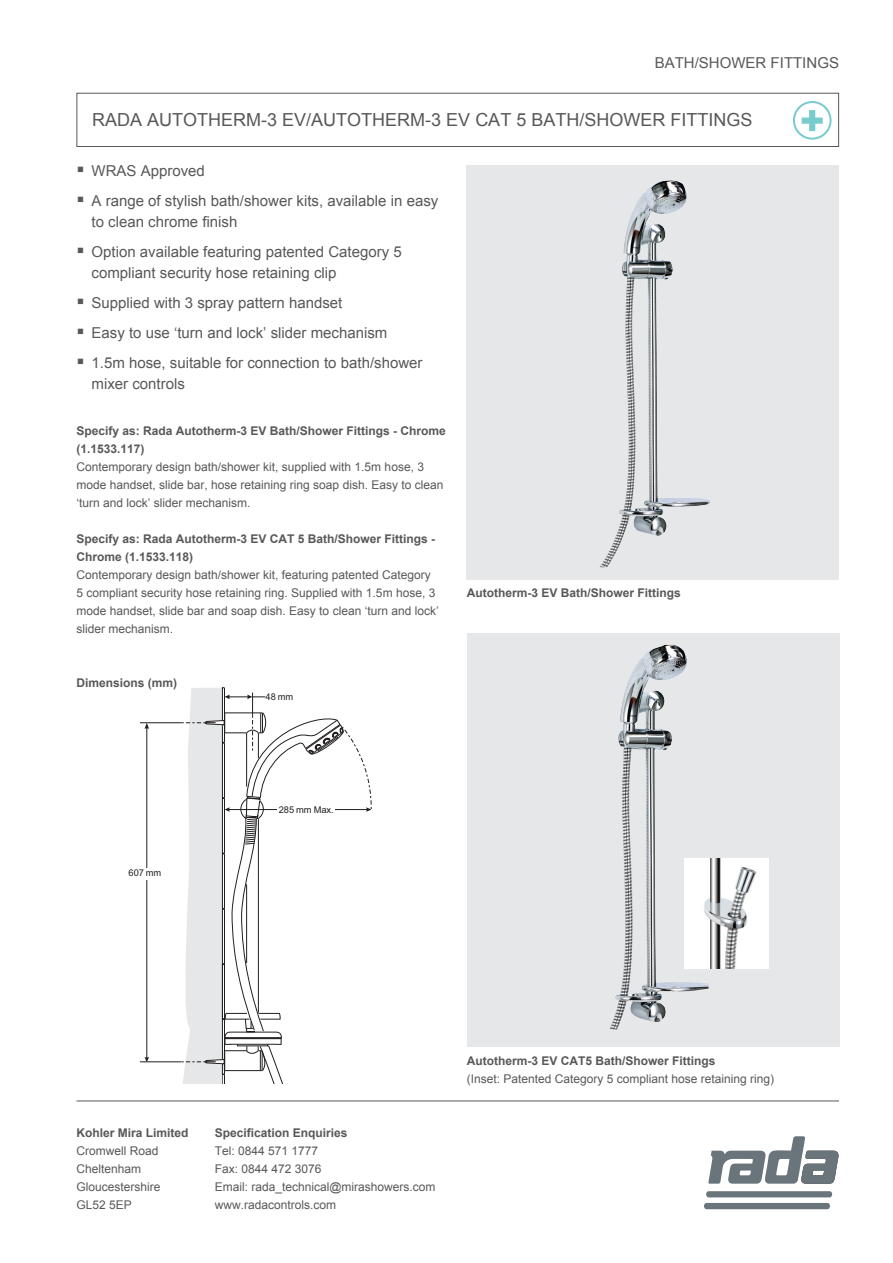
<style>
.page{position:relative;width:893px;height:1263px;background:#fff}
.page>*{position:absolute;margin:0;border:0;box-sizing:border-box;transform-origin:0 0}
.t1{font:18px "Arial";color:#57585a}
.Bullet_Points{font:15px/21px "Arial";color:#57585a}
.Body_Text{font:12px/18px "Arial";color:#57585a}
.Body_Text-2{font:700 12px/18px "Arial";color:#57585a}
.Sub-header{font:700 12px/18px "Arial";color:#57585a}
.t2{font:9.3px "Arial";color:#231f20}
</style>
<div class="page">
<hr style="left:76px;top:1100px;width:763px;height:1px;background:#57585a">
<div style="left:76px;top:93px;width:763px;height:54px;border:1px solid #57585a"></div>
<div style="left:467px;top:165px;width:372px;height:414px;background:#e6e7e9"></div>
<div style="left:467px;top:633px;width:372px;height:414px;background:#e6e7e9"></div>
<svg style="left:706px;top:1191px;width:126px;height:6px"></svg>
<svg style="left:704px;top:1203px;width:126px;height:6px"></svg>
<svg style="left:708px;top:1136px;width:130px;height:48px"></svg>
<svg style="left:793px;top:101px;width:38px;height:39px"></svg>
<img style="left:600px;top:180px;width:110px;height:387px">
<img style="left:609px;top:645px;width:100px;height:384px">
<img style="left:685px;top:859px;width:83px;height:109px">
<svg style="left:140px;top:687px;width:232px;height:396px"></svg>
<div style="left:127px;top:868px;width:35px;height:11px;background:#fff"></div>
<div style="left:277px;top:806px;width:58px;height:10px;background:#fff"></div>
<p class="Bullet_Points" style="left:655px;top:52px;width:186px">BATH/SHOWER FITTINGS</p>
<p class="t1" style="left:92px;top:108px;width:662px">RADA AUTOTHERM-3 EV/AUTOTHERM-3 EV CAT 5 BATH/SHOWER FITTINGS</p>
<p class="Bullet_Points" style="left:92px;top:160px;width:115px">WRAS Approved</p>
<p class="Bullet_Points" style="left:92px;top:190px;width:348px">A range of stylish bath/shower kits, available in easy to clean chrome finish</p>
<p class="Bullet_Points" style="left:92px;top:241px;width:312px">Option available featuring patented Category 5 compliant security hose retaining clip</p>
<p class="Bullet_Points" style="left:92px;top:292px;width:252px">Supplied with 3 spray pattern handset</p>
<p class="Bullet_Points" style="left:92px;top:322px;width:297px">Easy to use ‘turn and lock’ slider mechanism</p>
<p class="Bullet_Points" style="left:92px;top:352px;width:333px">1.5m hose, suitable for connection to bath/shower mixer controls</p>
<p class="Sub-header" style="left:76px;top:422px;width:371px">Specify as: Rada Autotherm-3 EV Bath/Shower Fittings - Chrome (1.1533.117)</p>
<p class="Body_Text" style="left:76px;top:458px;width:368px">Contemporary design bath/shower kit, supplied with 1.5m hose, 3 mode handset, slide bar, hose retaining ring soap dish. Easy to clean ‘turn and lock’ slider mechanism.</p>
<p class="Body_Text-2" style="left:76px;top:530px;width:360px">Specify as: Rada Autotherm-3 EV CAT 5 Bath/Shower Fittings -<br>Chrome (1.1533.118)</p>
<p class="Body_Text" style="left:76px;top:566px;width:364px">Contemporary design bath/shower kit, featuring patented Category 5 compliant security hose retaining ring. Supplied with 1.5m hose, 3 mode handset, slide bar and soap dish. Easy to clean ‘turn and lock’ slider mechanism.</p>
<p class="Sub-header" style="left:76px;top:674px;width:102px">Dimensions (mm)</p>
<p class="t2" style="left:266px;top:691px;width:29px">48 mm</p>
<p class="Body_Text-2" style="left:467px;top:584px;width:216px">Autotherm-3 EV Bath/Shower Fittings</p>
<p class="t2" style="left:129px;top:867px;width:34px">607 mm</p>
<p class="t2" style="left:279px;top:804px;width:57px">285 mm Max.</p>
<p class="Sub-header" style="left:76px;top:1124px;width:114px">Kohler Mira Limited</p>
<p class="Body_Text" style="left:76px;top:1142px;width:84px">Cromwell Road</p>
<p class="Body_Text" style="left:76px;top:1160px;width:66px">Cheltenham</p>
<p class="Body_Text" style="left:76px;top:1178px;width:86px">Gloucestershire</p>
<p class="Body_Text" style="left:76px;top:1196px;width:57px">GL52 5EP</p>
<p class="Sub-header" style="left:215px;top:1124px;width:134px">Specification Enquiries</p>
<p class="Body_Text" style="left:215px;top:1142px;width:105px">Tel: 0844 571 1777</p>
<p class="Body_Text" style="left:215px;top:1160px;width:108px">Fax: 0844 472 3076</p>
<p class="Body_Text" style="left:215px;top:1178px;width:222px">Email: rada_technical@mirashowers.com</p>
<p class="Body_Text" style="left:215px;top:1196px;width:123px">www.radacontrols.com</p>
<p class="Body_Text-2" style="left:467px;top:1052px;width:250px">Autotherm-3 EV CAT5 Bath/Shower Fittings</p>
<p class="Body_Text" style="left:467px;top:1070px;width:309px">(Inset: Patented Category 5 compliant hose retaining ring)</p>
</div>
